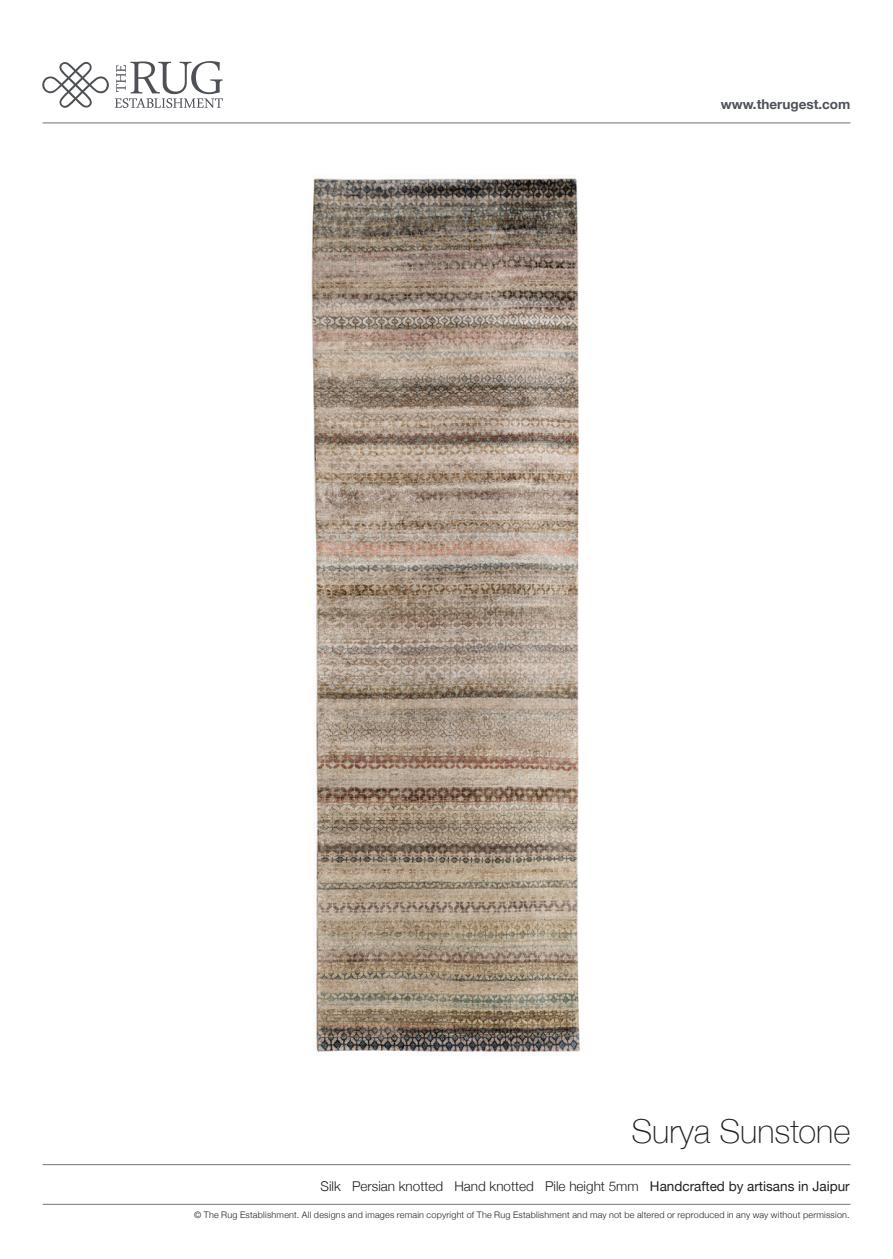
<style>
.page{position:relative;width:893px;height:1259px;background:#fff}
.page>*{position:absolute;margin:0;border:0;box-sizing:border-box;transform-origin:0 0}
.t1{font:100 33px "Helvetica Neue";color:#231f20}
.t2{font:300 13.5px "Helvetica Neue";color:#231f20}
.t3{font:700 13.5px "Helvetica Neue";color:#4d5158}
.t4{font:300 9px "Helvetica Neue";letter-spacing:.025em;color:#231f20}
.s1{font-weight:400}
</style>
<div class="page">
<hr style="left:43px;top:123px;width:807px;height:1px;background:#70747a">
<svg style="left:42px;top:61px;width:67px;height:47px"></svg>
<svg style="left:115px;top:61px;width:108px;height:47px"></svg>
<hr style="left:43px;top:1204px;width:807px;height:1px;background:#70747a">
<hr style="left:43px;top:1164px;width:807px;height:1px;background:#70747a">
<img style="left:311px;top:177px;width:269px;height:876px">
<h2 class="t3" style="left:721px;top:94px;width:131px">www.therugest.com</h2>
<h1 class="t1" style="left:631px;top:1106px;width:220px">Surya Sunstone</h1>
<h2 class="t2" style="left:321px;top:1175px;width:531px">Silk Persian knotted Hand knotted Pile height 5mm <span class="s1">Handcrafted by artisans in Jaipur</span></h2>
<p class="t4" style="left:194px;top:1207px;width:657px">© The Rug Establishment. All designs and images remain copyright of The Rug Establishment and may not be altered or reproduced in any way without permission.</p>
</div>
